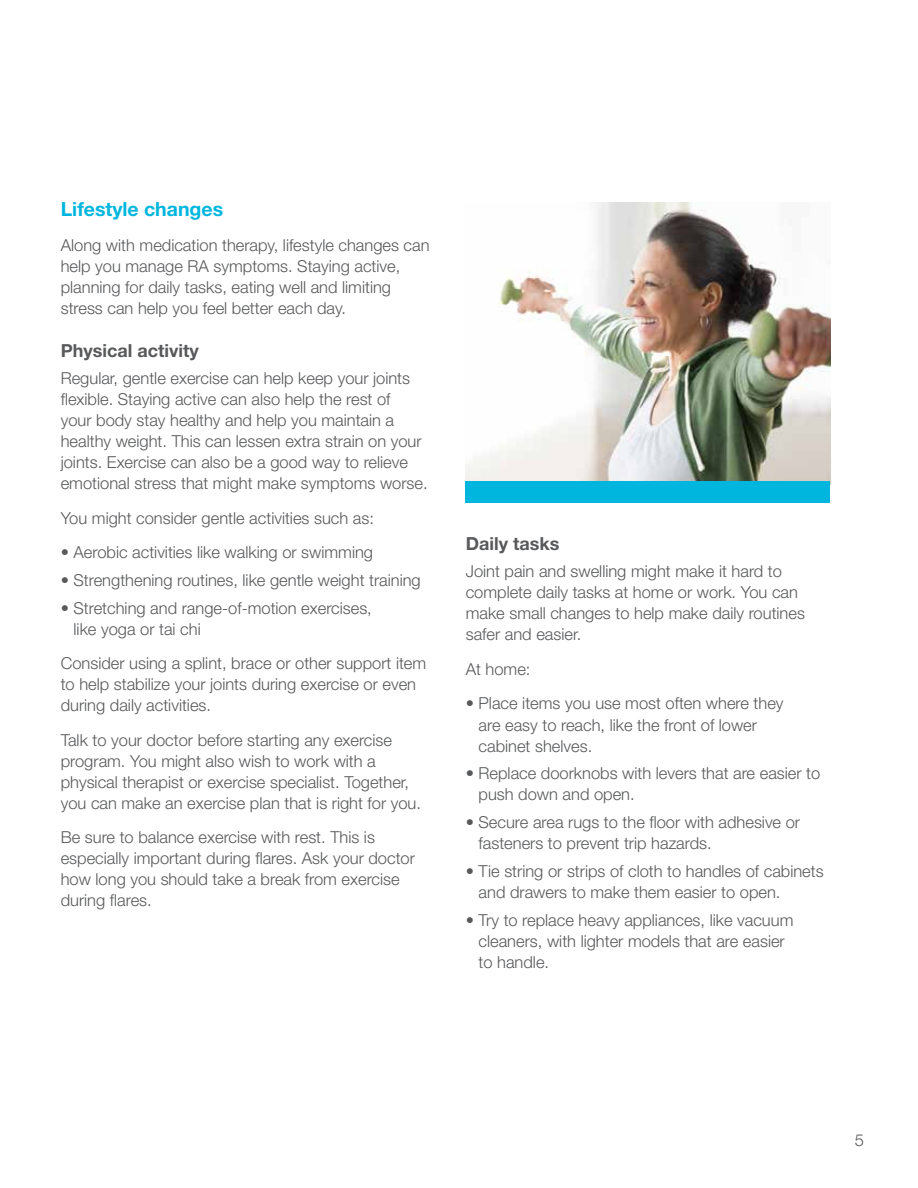
<style>
.page{position:relative;width:918px;height:1188px;background:#fff}
.page>*{position:absolute;margin:0;border:0;box-sizing:border-box;transform-origin:0 0}
.t1{font:700 19.5px "Helvetica Neue LT Std";color:#00b6de}
.t2{font:700 18px "Helvetica Neue LT Std";color:#58595b}
.t3{font:300 16.5px/21px "Helvetica Neue LT Std";color:#58595b}
</style>
<div class="page">
<img style="left:466px;top:202px;width:364px;height:279px">
<div style="left:466px;top:481px;width:364px;height:22px;background:#00b6de"></div>
<p class="t1" style="left:61px;top:197px;width:164px">Lifestyle changes</p>
<p class="t3" style="left:61px;top:234px;width:370px">Along with medication therapy, lifestyle changes can help you manage RA symptoms. Staying active, planning for daily tasks, eating well and limiting stress can help you feel better each day.</p>
<p class="t2" style="left:61px;top:339px;width:139px">Physical activity</p>
<p class="t3" style="left:61px;top:368px;width:365px">Regular, gentle exercise can help keep your joints flexible. Staying active can also help the rest of your body stay healthy and help you maintain a healthy weight. This can lessen extra strain on your joints. Exercise can also be a good way to relieve emotional stress that might make symptoms worse.</p>
<p class="t3" style="left:61px;top:507px;width:315px">You might consider gentle activities such as:</p>
<p class="t3" style="left:61px;top:542px;width:314px">• Aerobic activities like walking or swimming</p>
<p class="t3" style="left:61px;top:569px;width:362px">• Strengthening routines, like gentle weight training</p>
<p class="t3" style="left:74px;top:597px;width:300px;text-indent:-13px">• Stretching and range-of-motion exercises, like yoga or tai chi</p>
<p class="t3" style="left:61px;top:653px;width:367px">Consider using a splint, brace or other support item to help stabilize your joints during exercise or even during daily activities.</p>
<p class="t3" style="left:61px;top:729px;width:359px">Talk to your doctor before starting any exercise program. You might also wish to work with a physical therapist or exercise specialist. Together, you can make an exercise plan that is right for you.</p>
<p class="t3" style="left:61px;top:827px;width:356px">Be sure to balance exercise with rest. This is especially important during flares. Ask your doctor how long you should take a break from exercise during flares.</p>
<p class="t2" style="left:466px;top:532px;width:95px">Daily tasks</p>
<p class="t3" style="left:466px;top:561px;width:341px">Joint pain and swelling might make it hard to complete daily tasks at home or work. You can make small changes to help make daily routines safer and easier.</p>
<p class="t3" style="left:466px;top:658px;width:66px">At home:</p>
<p class="t3" style="left:479px;top:693px;width:307px;text-indent:-13px">• Place items you use most often where they are easy to reach, like the front of lower cabinet shelves.</p>
<p class="t3" style="left:479px;top:763px;width:343px;text-indent:-13px">• Replace doorknobs with levers that are easier to push down and open.</p>
<p class="t3" style="left:479px;top:811px;width:323px;text-indent:-13px">• Secure area rugs to the floor with adhesive or fasteners to prevent trip hazards.</p>
<p class="t3" style="left:479px;top:860px;width:347px;text-indent:-13px">• Tie string or strips of cloth to handles of cabinets and drawers to make them easier to open.</p>
<p class="t3" style="left:479px;top:909px;width:316px;text-indent:-13px">• Try to replace heavy appliances, like vacuum cleaners, with lighter models that are easier to handle.</p>
<p class="t3" style="left:855px;top:1129px;width:11px">5</p>
</div>
